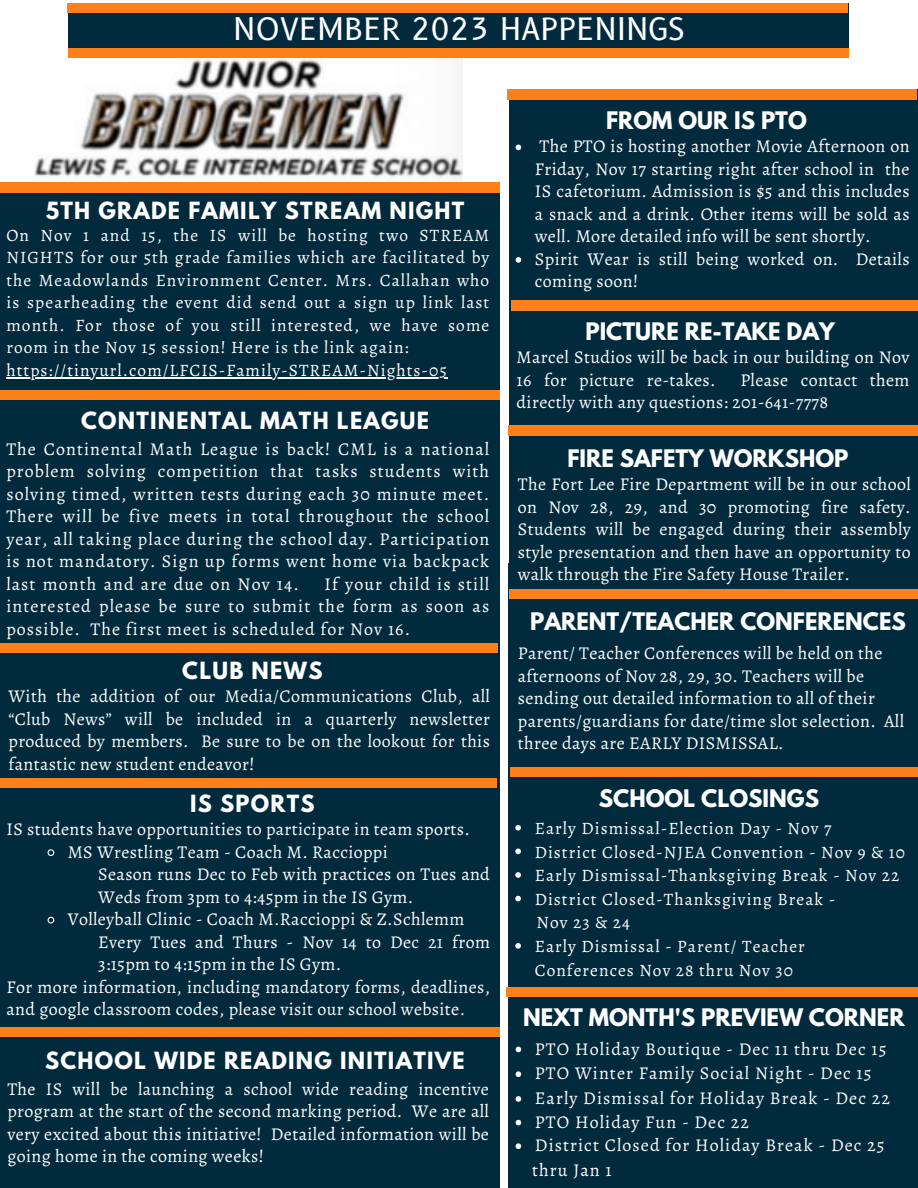
<style>
.page{position:relative;width:918px;height:1188px;background:#fff}
.page>*{position:absolute;margin:0;border:0;box-sizing:border-box;transform-origin:0 0}
.t1{font:30px "B612";color:#fff}
.t2{font:700 21.45px "League Spartan";color:#fff}
.t3{font:700 21px "League Spartan";letter-spacing:.06em;color:#fff}
.t4{font:18px/22.5px "Alegreya";letter-spacing:.02em;color:#fff}
.t5{font:18px "Alegreya";letter-spacing:.06em;color:#fff}
.t6{font:17.4px/22.5px "Alegreya";letter-spacing:.06em;color:#fff}
</style>
<div class="page">
<div style="left:509px;top:563px;width:409px;height:166px;background:#022a3d"></div>
<div style="left:509px;top:90px;width:409px;height:495px;background:#022a3d"></div>
<div style="left:0;top:183px;width:500px;height:1005px;background:#022a3d"></div>
<div style="left:509px;top:851px;width:409px;height:337px;background:#022a3d"></div>
<img style="left:34px;top:56px;width:428px;height:123px">
<div style="left:69px;top:3px;width:780px;height:54px;background:#022a3d"></div>
<div style="left:509px;top:701px;width:409px;height:150px;background:#022a3d"></div>
<div style="left:0;top:182px;width:500px;height:11px;background:#ff8019"></div>
<div style="left:0;top:1028px;width:500px;height:9px;background:#ff8019"></div>
<div style="left:67px;top:3px;width:781px;height:9px;background:#ff8019"></div>
<div style="left:69px;top:49px;width:780px;height:9px;background:#ff8019"></div>
<div style="left:508px;top:90px;width:409px;height:10px;background:#ff8019"></div>
<svg style="left:515px;top:825px;width:6px;height:6px"></svg>
<svg style="left:515px;top:849px;width:6px;height:5px"></svg>
<svg style="left:515px;top:872px;width:6px;height:6px"></svg>
<svg style="left:515px;top:896px;width:6px;height:5px"></svg>
<svg style="left:515px;top:943px;width:6px;height:6px"></svg>
<div style="left:508px;top:425px;width:410px;height:11px;background:#ff8019"></div>
<div style="left:509px;top:589px;width:409px;height:10px;background:#ff8019"></div>
<div style="left:510px;top:767px;width:408px;height:9px;background:#ff8019"></div>
<div style="left:506px;top:987px;width:412px;height:10px;background:#ff8019"></div>
<div style="left:0;top:391px;width:500px;height:9px;background:#ff8019"></div>
<div style="left:0;top:643px;width:498px;height:10px;background:#ff8019"></div>
<div style="left:0;top:778px;width:497px;height:9px;background:#ff8019"></div>
<hr style="left:6px;top:377px;width:442px;height:1px;background:#fff">
<svg style="left:516px;top:145px;width:5px;height:5px"></svg>
<svg style="left:516px;top:257px;width:5px;height:6px"></svg>
<svg style="left:516px;top:1047px;width:5px;height:5px"></svg>
<svg style="left:516px;top:1071px;width:5px;height:6px"></svg>
<svg style="left:516px;top:1096px;width:5px;height:6px"></svg>
<svg style="left:516px;top:1120px;width:5px;height:5px"></svg>
<svg style="left:516px;top:1143px;width:5px;height:6px"></svg>
<svg style="left:47px;top:849px;width:8px;height:7px"></svg>
<svg style="left:47px;top:916px;width:8px;height:8px"></svg>
<div style="left:511px;top:300px;width:407px;height:11px;background:#ff8019"></div>
<p class="t1" style="left:233px;top:11px;width:453px">NOVEMBER 2023 HAPPENINGS</p>
<p class="t3" style="left:46px;top:200px;width:420px">5TH GRADE FAMILY STREAM NIGHT</p>
<p class="t6" style="left:6px;top:224px;width:484px;text-align:justify">On Nov 1 and 15, the IS will be hosting two STREAM NIGHTS for our 5th grade families which are facilitated by the Meadowlands Environment Center. Mrs. Callahan who is spearheading the event did send out a sign up link last month. For those of you still interested, we have some room in the Nov 15 session! Here is the link again:</p>
<p class="t6" style="left:6px;top:359px;width:442px">https://tinyurl.com/LFCIS-Family-STREAM-Nights-05</p>
<p class="t3" style="left:81px;top:410px;width:349px">CONTINENTAL MATH LEAGUE</p>
<p class="t4" style="left:6px;top:437px;width:484px;text-align:justify">The Continental Math League is back! CML is a national problem solving competition that tasks students with solving timed, written tests during each 30 minute meet.<br>There will be five meets in total throughout the school year, all taking place during the school day. Participation is not mandatory. Sign up forms went home via backpack last month and are due on Nov 14.</p>
<p class="t4" style="left:6px;top:572px;width:484px;text-align:justify;text-indent:318px">If your child is still interested please be sure to submit the form as soon as possible. The first meet is scheduled for Nov 16.</p>
<p class="t3" style="left:182px;top:660px;width:142px">CLUB NEWS</p>
<p class="t4" style="left:8px;top:685px;width:483px;text-align:justify">With the addition of our Media/Communications Club, all “Club News” will be included in a quarterly newsletter produced by members. Be sure to be on the lookout for this fantastic new student endeavor!</p>
<p class="t3" style="left:190px;top:793px;width:126px">IS SPORTS</p>
<p class="t4" style="left:6px;top:818px;width:465px">IS students have opportunities to participate in team sports.</p>
<p class="t4" style="left:68px;top:840px;width:322px">MS Wrestling Team - Coach M. Raccioppi</p>
<p class="t4" style="left:98px;top:863px;width:393px">Season runs Dec to Feb with practices on Tues and<br>Weds from 3pm to 4:45pm in the IS Gym.</p>
<p class="t4" style="left:68px;top:908px;width:398px">Volleyball Clinic - Coach M.Raccioppi &amp; Z.Schlemm</p>
<p class="t4" style="left:98px;top:930px;width:393px">Every Tues and Thurs - Nov 14 to Dec 21 from<br>3:15pm to 4:15pm in the IS Gym.</p>
<p class="t4" style="left:6px;top:975px;width:485px">For more information, including mandatory forms, deadlines, and google classroom codes, please visit our school website.</p>
<p class="t3" style="left:45px;top:1050px;width:421px">SCHOOL WIDE READING INITIATIVE</p>
<p class="t4" style="left:7px;top:1078px;width:483px;text-align:justify">The IS will be launching a school wide reading incentive program at the start of the second marking period. We are all very excited about this initiative! Detailed information will be going home in the coming weeks!</p>
<p class="t2" style="left:606px;top:110px;width:202px">FROM OUR IS PTO</p>
<p class="t4" style="left:535px;top:135px;width:376px;text-align:justify">The PTO is hosting another Movie Afternoon on Friday, Nov 17 starting right after school in the IS cafetorium. Admission is $5 and this includes a snack and a drink. Other items will be sold as well. More detailed info will be sent shortly.</p>
<p class="t4" style="left:535px;top:248px;width:376px">Spirit Wear is still being worked on. Details coming soon!</p>
<p class="t2" style="left:585px;top:321px;width:251px">PICTURE RE-TAKE DAY</p>
<p class="t4" style="left:517px;top:346px;width:394px">Marcel Studios will be back in our building on Nov<br>16 for picture re-takes.</p>
<p class="t4" style="left:517px;top:368px;width:394px;text-indent:224px">Please contact them directly with any questions: 201-641-7778</p>
<p class="t2" style="left:567px;top:447px;width:283px">FIRE SAFETY WORKSHOP</p>
<p class="t4" style="left:518px;top:473px;width:394px;text-align:justify">The Fort Lee Fire Department will be in our school on Nov 28, 29, and 30 promoting fire safety.<br>Students will be engaged during their assembly style presentation and then have an opportunity to walk through the Fire Safety House Trailer.</p>
<p class="t2" style="left:530px;top:611px;width:377px">PARENT/TEACHER CONFERENCES</p>
<p class="t4" style="left:518px;top:642px;width:388px">Parent/ Teacher Conferences will be held on the afternoons of Nov 28, 29, 30. Teachers will be sending out detailed information to all of their parents/guardians for date/time slot selection. All three days are EARLY DISMISSAL.</p>
<p class="t2" style="left:599px;top:788px;width:222px">SCHOOL CLOSINGS</p>
<p class="t6" style="left:535px;top:817px;width:298px">Early Dismissal-Election Day - Nov 7</p>
<p class="t6" style="left:535px;top:840px;width:372px">District Closed-NJEA Convention - Nov 9 &amp; 10</p>
<p class="t6" style="left:535px;top:864px;width:366px">Early Dismissal-Thanksgiving Break - Nov 22</p>
<p class="t6" style="left:535px;top:888px;width:302px">District Closed-Thanksgiving Break -</p>
<p class="t6" style="left:535px;top:934px;width:272px;line-height:23.7px">Early Dismissal - Parent/ Teacher<br>Conferences Nov 28 thru Nov 30</p>
<p class="t6" style="left:537px;top:911px;width:95px">Nov 23 &amp; 24</p>
<p class="t2" style="left:523px;top:1006px;width:383px">NEXT MONTH'S PREVIEW CORNER</p>
<p class="t5" style="left:535px;top:1036px;width:353px">PTO Holiday Boutique - Dec 11 thru Dec 15</p>
<p class="t5" style="left:535px;top:1061px;width:338px">PTO Winter Family Social Night - Dec 15</p>
<p class="t5" style="left:535px;top:1086px;width:357px">Early Dismissal for Holiday Break - Dec 22</p>
<p class="t5" style="left:535px;top:1109px;width:216px">PTO Holiday Fun - Dec 22</p>
<p class="t5" style="left:535px;top:1133px;width:351px">District Closed for Holiday Break - Dec 25</p>
<p class="t4" style="left:532px;top:1159px;width:81px">thru Jan 1</p>
</div>
